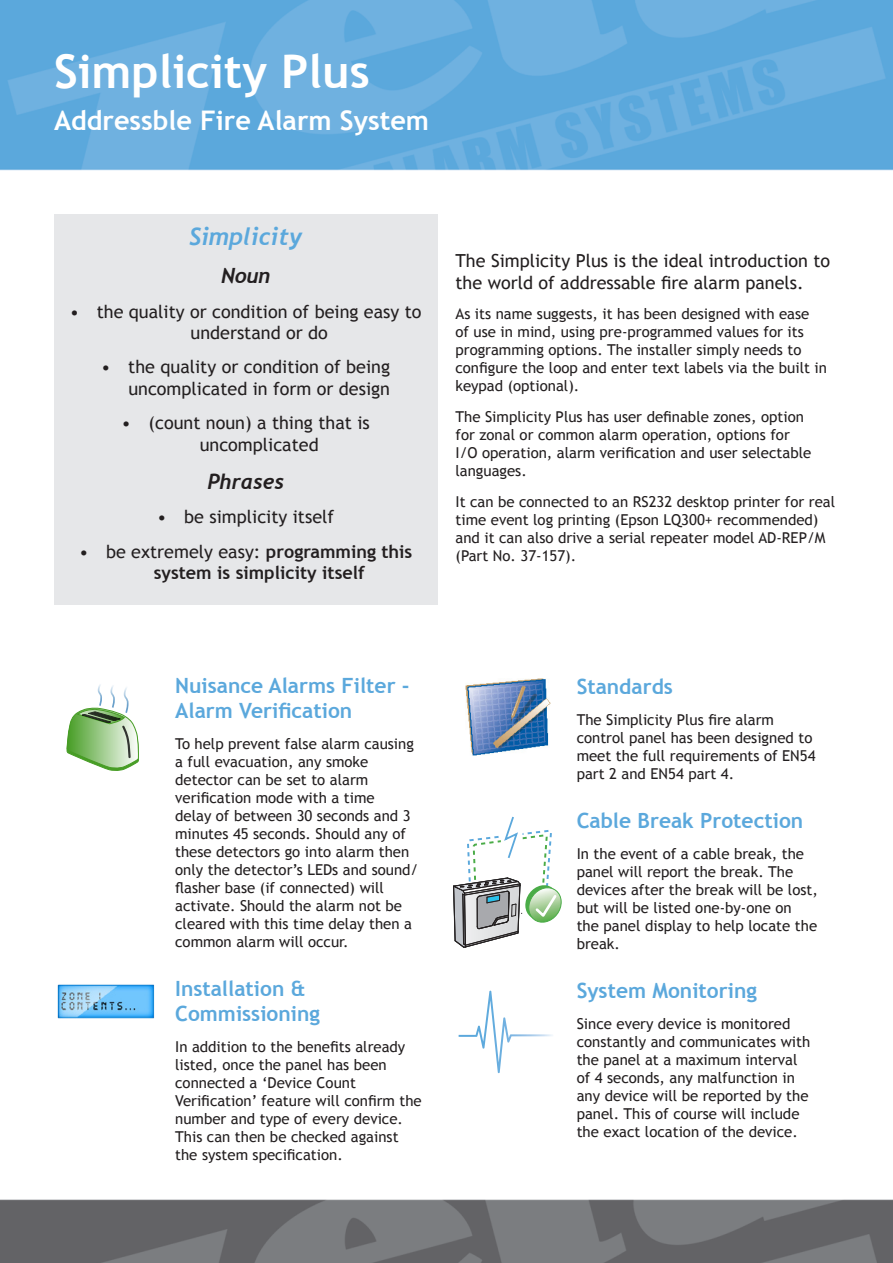
<style>
.page{position:relative;width:893px;height:1263px;background:#fff}
.page>*{position:absolute;margin:0;border:0;box-sizing:border-box;transform-origin:0 0}
.Heading_1{font:700 46.5px "Trebuchet MS";color:#fff}
.Heading_1-2{font:700 27px "Trebuchet MS";color:#fff}
.t1{font:italic 700 24px "Trebuchet";color:#5ba8dc}
.Heading_2{font:700 21px/25.2px "Trebuchet MS";color:#5ba8dc}
.t2{font:italic 700 21px "Trebuchet";color:#231f20}
.Paragraph_Large{font:18px/21.6px "Trebuchet MS";color:#231f20}
.t3{font:700 18px/21.6px "Trebuchet MS";color:#231f20}
.Paragraph_Small{font:15px/18px "Trebuchet MS";color:#231f20}
.Paragraph_Style_1{font:15px/18px "Trebuchet MS";color:#231f20}
.s1{font-weight:400}
</style>
<div class="page">
<img style="left:0;top:0;width:893px;height:1263px">
<div style="left:54px;top:215px;width:383px;height:390px;background:#e6e7e9"></div>
<img style="left:465px;top:678px;width:85px;height:78px">
<svg style="left:453px;top:816px;width:109px;height:132px"></svg>
<svg style="left:459px;top:991px;width:94px;height:82px"></svg>
<svg style="left:66px;top:683px;width:73px;height:88px"></svg>
<img style="left:55px;top:981px;width:103px;height:40px">
<p class="Heading_1" style="left:54px;top:43px;width:317px">Simplicity Plus</p>
<p class="Heading_1-2" style="left:54px;top:104px;width:377px">Addressble Fire Alarm System</p>
<p class="t1" style="left:189px;top:222px;width:115px">Simplicity</p>
<p class="t2" style="left:221px;top:263px;width:51px">Noun</p>
<p class="Paragraph_Large" style="left:191px;top:301px;width:233px;text-indent:-121px">• the quality or condition of being easy to understand or do</p>
<p class="Paragraph_Large" style="left:101px;top:357px;width:290px;text-align:right">• the quality or condition of being uncomplicated in form or design</p>
<p class="Paragraph_Large" style="left:200px;top:412px;width:172px;text-indent:-78px">• (count noun) a thing that is uncomplicated</p>
<p class="t2" style="left:207px;top:469px;width:78px">Phrases</p>
<p class="Paragraph_Large" style="left:157px;top:506px;width:178px">• be simplicity itself</p>
<p class="t3" style="left:154px;top:540px;width:260px;text-indent:-75px"><span class="s1">• be extremely easy:</span> programming this system is simplicity itself</p>
<p class="Paragraph_Large" style="left:455px;top:250px;width:376px">The Simplicity Plus is the ideal introduction to the world of addressable fire alarm panels.</p>
<p class="Paragraph_Small" style="left:455px;top:305px;width:373px">As its name suggests, it has been designed with ease<br>of use in mind, using pre-programmed values for its programming options. The installer simply needs to configure the loop and enter text labels via the built in keypad (optional).</p>
<p class="Paragraph_Small" style="left:455px;top:408px;width:357px">The Simplicity Plus has user definable zones, option for zonal or common alarm operation, options for I/O operation, alarm verification and user selectable languages.</p>
<p class="Paragraph_Small" style="left:455px;top:493px;width:381px">It can be connected to an RS232 desktop printer for real time event log printing (Epson LQ300+ recommended) and it can also drive a serial repeater model AD-REP/M (Part No. 37-157).</p>
<p class="Heading_2" style="left:175px;top:673px;width:236px">Nuisance Alarms Filter -<br>Alarm Verification</p>
<p class="Paragraph_Small" style="left:175px;top:734px;width:245px">To help prevent false alarm causing a full evacuation, any smoke detector can be set to alarm verification mode with a time<br>delay of between 30 seconds and 3 minutes 45 seconds. Should any of these detectors go into alarm then only the detector’s LEDs and sound/ flasher base (if connected) will activate. Should the alarm not be cleared with this time delay then a common alarm will occur.</p>
<p class="Heading_2" style="left:175px;top:976px;width:146px">Installation &amp;<br>Commissioning</p>
<p class="Paragraph_Style_1" style="left:175px;top:1038px;width:248px">In addition to the benefits already listed, once the panel has been connected a ‘Device Count<br>Verification’ feature will confirm the number and type of every device.<br>This can then be checked against the system specification.</p>
<p class="Heading_2" style="left:577px;top:674px;width:98px">Standards</p>
<p class="Paragraph_Style_1" style="left:577px;top:710px;width:240px">The Simplicity Plus fire alarm control panel has been designed to meet the full requirements of EN54 part 2 and EN54 part 4.</p>
<p class="Heading_2" style="left:577px;top:808px;width:228px">Cable Break Protection</p>
<p class="Paragraph_Style_1" style="left:577px;top:845px;width:243px">In the event of a cable break, the panel will report the break. The devices after the break will be lost, but will be listed one-by-one on<br>the panel display to help locate the break.</p>
<p class="Heading_2" style="left:577px;top:978px;width:182px">System Monitoring</p>
<p class="Paragraph_Style_1" style="left:577px;top:1015px;width:235px">Since every device is monitored constantly and communicates with the panel at a maximum interval of 4 seconds, any malfunction in any device will be reported by the panel. This of course will include the exact location of the device.</p>
</div>
